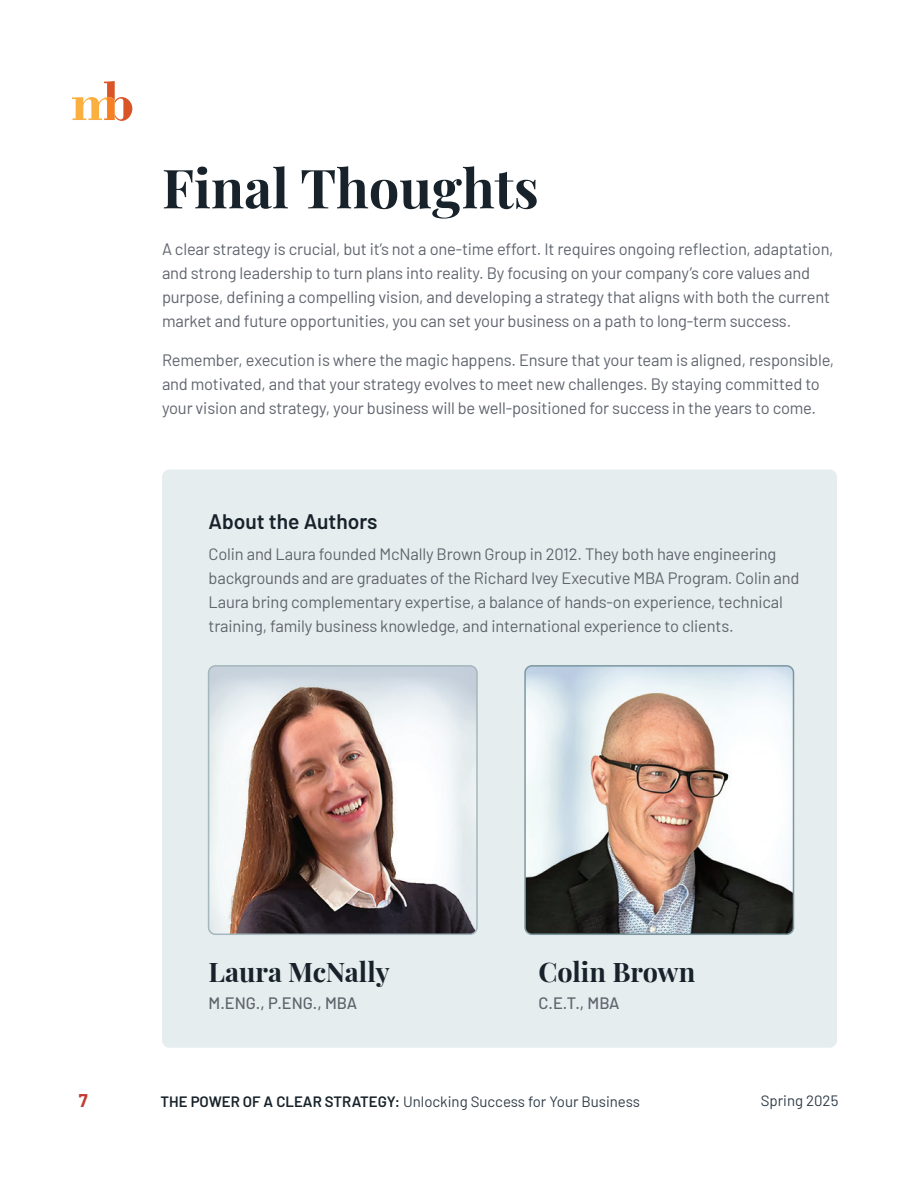
<style>
.page{position:relative;width:918px;height:1188px;background:#fff}
.page>*{position:absolute;margin:0;border:0;box-sizing:border-box;transform-origin:0 0}
.t1{font:700 54px "Playfair Display";color:#17222a}
.t2{font:700 27px "Playfair Display";color:#17222a}
.t3{font:600 21px "Barlow";color:#17222a}
.t4{font:700 18px "Barlow";color:#c33a32}
.t5{font:16.5px/24px "Barlow";letter-spacing:-.01em;color:#60646d}
.t6{font:500 16.5px "Barlow";color:#60646d}
.t7{font:15px "Barlow";color:#303d48}
.s1{font-weight:600;color:#17222a}
</style>
<div class="page">
<svg style="left:72px;top:81px;width:60px;height:40px"></svg>
<div style="left:162px;top:470px;width:675px;height:578px;background:#e6edef;border-radius:8px"></div>
<img style="left:209px;top:668px;width:266px;height:266px">
<div style="left:208px;top:665px;width:270px;height:270px;border:2px solid #a4b7bc;border-radius:7px"></div>
<img style="left:527px;top:666px;width:266px;height:268px">
<div style="left:524px;top:665px;width:270px;height:270px;border:2px solid #7b98a1;border-radius:7px"></div>
<h1 class="t1" style="left:162px;top:146px;width:378px">Final Thoughts</h1>
<p class="t5" style="left:162px;top:236px;width:673px">A clear strategy is crucial, but it’s not a one-time effort. It requires ongoing reflection, adaptation, and strong leadership to turn plans into reality. By focusing on your company’s core values and purpose, defining a compelling vision, and developing a strategy that aligns with both the current market and future opportunities, you can set your business on a path to long-term success.</p>
<p class="t5" style="left:162px;top:347px;width:674px">Remember, execution is where the magic happens. Ensure that your team is aligned, responsible, and motivated, and that your strategy evolves to meet new challenges. By staying committed to your vision and strategy, your business will be well-positioned for success in the years to come.</p>
<p class="t3" style="left:209px;top:506px;width:171px">About the Authors</p>
<p class="t5" style="left:209px;top:541px;width:592px">Colin and Laura founded McNally Brown Group in 2012. They both have engineering backgrounds and are graduates of the Richard Ivey Executive MBA Program. Colin and Laura bring complementary expertise, a balance of hands-on experience, technical training, family business knowledge, and international experience to clients.</p>
<h2 class="t2" style="left:209px;top:951px;width:183px">Laura McNally</h2>
<p class="t6" style="left:209px;top:991px;width:150px">M.ENG., P.ENG., MBA</p>
<h2 class="t2" style="left:539px;top:951px;width:158px">Colin Brown</h2>
<p class="t6" style="left:539px;top:991px;width:83px">C.E.T., MBA</p>
<p class="t4" style="left:79px;top:1087px;width:10px">7</p>
<p class="t7" style="left:161px;top:1091px;width:481px"><span class="s1">THE POWER OF A CLEAR STRATEGY:</span> Unlocking Success for Your Business</p>
<p class="t7" style="left:761px;top:1089px;width:79px">Spring 2025</p>
</div>
